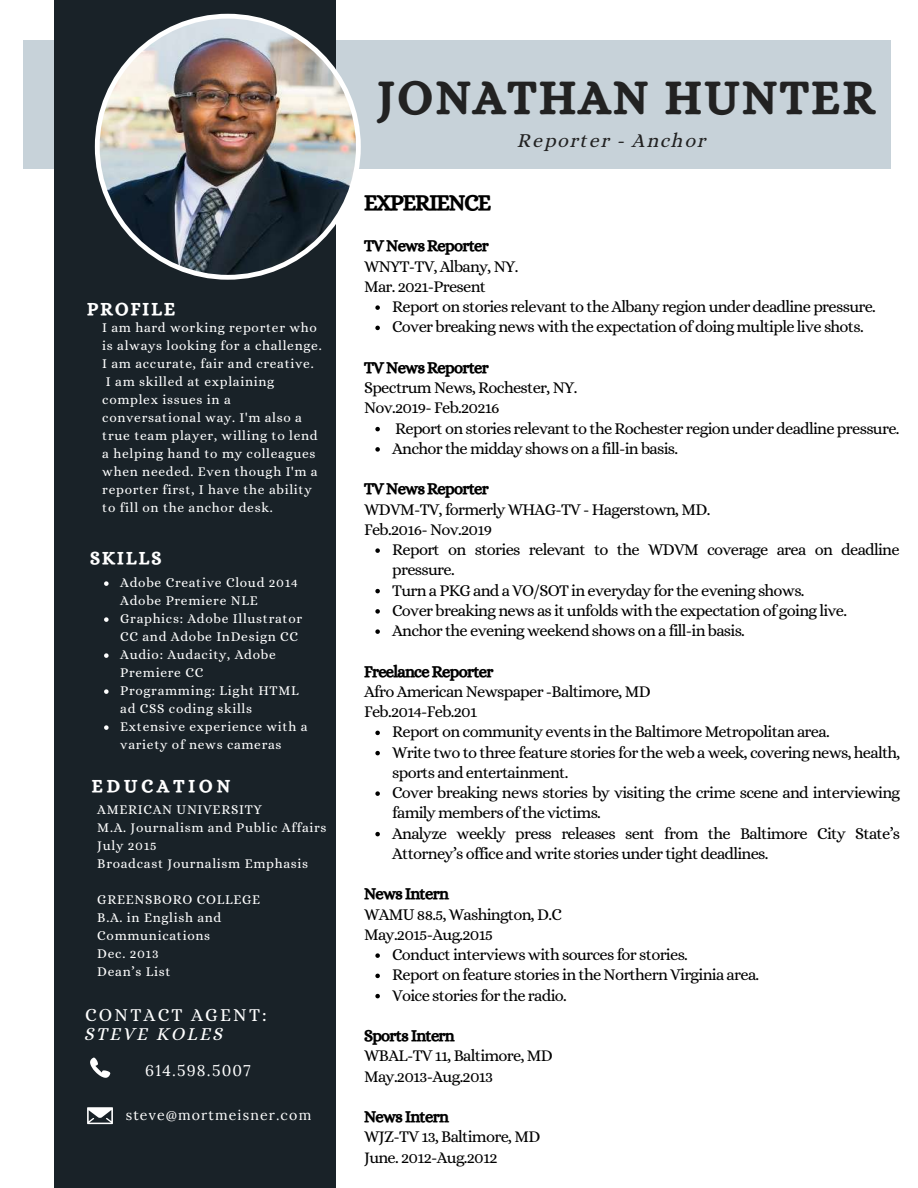
<style>
.page{position:relative;width:918px;height:1188px;background:#fff}
.page>*{position:absolute;margin:0;border:0;box-sizing:border-box;transform-origin:0 0}
.t1{font:47.7px "CA Generated";letter-spacing:.06em;color:#222}
.t2{font:22.5px "CA Generated";letter-spacing:-.045em;color:#000}
.t3{font:19.95px "CA Generated";letter-spacing:.08em;color:#222}
.t4{font:18.3px "CA Generated";letter-spacing:.12em;color:#fff}
.t5{font:18.3px "Alice";letter-spacing:.12em;color:#fff}
.t6{font:18.3px "CA Generated";letter-spacing:.225em;color:#fff}
.t7{font:16.5px/20.2px "Alice";letter-spacing:-.045em;color:#000}
.t8{font:16.5px "CA Generated";letter-spacing:-.045em;color:#000}
.t9{font:15.45px "Lora";letter-spacing:.08em;color:#fff}
.t10{font:14.1px "Lora";letter-spacing:.08em;color:#fff}
.t11{font:13.5px/18px "Alice";letter-spacing:.05em;color:#fff}
</style>
<div class="page">
<div style="left:24px;top:40px;width:867px;height:129px;background:#c7d2d9"></div>
<div style="left:54px;top:0;width:281px;height:1188px;background:#192228"></div>
<svg style="left:90px;top:1058px;width:20px;height:20px"></svg>
<svg style="left:87px;top:1107px;width:26px;height:17px"></svg>
<img style="left:95px;top:14px;width:266px;height:266px">
<svg style="left:375px;top:305px;width:5px;height:5px"></svg>
<svg style="left:375px;top:326px;width:5px;height:4px"></svg>
<svg style="left:375px;top:427px;width:5px;height:4px"></svg>
<svg style="left:375px;top:447px;width:5px;height:5px"></svg>
<svg style="left:375px;top:548px;width:5px;height:5px"></svg>
<svg style="left:375px;top:589px;width:5px;height:4px"></svg>
<svg style="left:375px;top:609px;width:5px;height:5px"></svg>
<svg style="left:375px;top:629px;width:5px;height:5px"></svg>
<svg style="left:375px;top:731px;width:5px;height:4px"></svg>
<svg style="left:375px;top:751px;width:5px;height:4px"></svg>
<svg style="left:375px;top:791px;width:5px;height:5px"></svg>
<svg style="left:375px;top:832px;width:5px;height:4px"></svg>
<svg style="left:375px;top:953px;width:5px;height:5px"></svg>
<svg style="left:375px;top:974px;width:5px;height:4px"></svg>
<svg style="left:375px;top:994px;width:5px;height:4px"></svg>
<svg style="left:104px;top:581px;width:5px;height:5px"></svg>
<svg style="left:104px;top:617px;width:5px;height:5px"></svg>
<svg style="left:104px;top:653px;width:5px;height:5px"></svg>
<svg style="left:104px;top:689px;width:5px;height:5px"></svg>
<svg style="left:104px;top:725px;width:5px;height:5px"></svg>
<p class="t4" style="left:87px;top:299px;width:89px">PROFILE</p>
<p class="t11" style="left:102px;top:319px;width:221px">I am hard working reporter who is always looking for a challenge.<br>I am accurate, fair and creative.<br>I am skilled at explaining complex issues in a conversational way. I'm also a true team player, willing to lend a helping hand to my colleagues when needed. Even though I'm a reporter first, I have the ability to fill on the anchor desk.</p>
<p class="t4" style="left:90px;top:547px;width:73px">SKILLS</p>
<p class="t11" style="left:120px;top:573px;width:189px">Adobe Creative Cloud 2014<br>Adobe Premiere NLE<br>Graphics: Adobe Illustrator<br>CC and Adobe InDesign CC<br>Audio: Audacity, Adobe<br>Premiere CC<br>Programming: Light HTML ad CSS coding skills<br>Extensive experience with a variety of news cameras</p>
<p class="t6" style="left:92px;top:775px;width:140px">EDUCATION</p>
<p class="t11" style="left:97px;top:801px;width:231px">AMERICAN UNIVERSITY<br>M.A. Journalism and Public Affairs<br>July 2015<br>Broadcast Journalism Emphasis</p>
<p class="t11" style="left:97px;top:891px;width:164px">GREENSBORO COLLEGE<br>B.A. in English and<br>Communications<br>Dec. 2013<br>Dean’s List</p>
<p class="t5" style="left:85px;top:1005px;width:183px">CONTACT AGENT:</p>
<p class="t4" style="left:85px;top:1024px;width:140px">STEVE KOLES</p>
<p class="t9" style="left:145px;top:1061px;width:107px">614.598.5007</p>
<p class="t10" style="left:126px;top:1106px;width:187px">steve@mortmeisner.com</p>
<h1 class="t1" style="left:378px;top:69px;width:499px">JONATHAN HUNTER</h1>
<p class="t3" style="left:518px;top:128px;width:190px">Reporter - Anchor</p>
<h2 class="t2" style="left:364px;top:189px;width:129px">EXPERIENCE</h2>
<p class="t8" style="left:364px;top:236px;width:126px">TV News Reporter</p>
<p class="t7" style="left:364px;top:256px;width:156px">WNYT-TV, Albany, NY.<br>Mar. 2021-Present</p>
<p class="t7" style="left:392px;top:296px;width:485px">Report on stories relevant to the Albany region under deadline pressure.<br>Cover breaking news with the expectation of doing multiple live shots.</p>
<p class="t8" style="left:364px;top:358px;width:126px">TV News Reporter</p>
<p class="t7" style="left:364px;top:377px;width:215px">Spectrum News, Rochester, NY.<br>Nov.2019- Feb.20216</p>
<p class="t7" style="left:392px;top:418px;width:509px">Report on stories relevant to the Rochester region under deadline pressure.<br>Anchor the midday shows on a fill-in basis.</p>
<p class="t8" style="left:364px;top:479px;width:126px">TV News Reporter</p>
<p class="t7" style="left:364px;top:499px;width:348px">WDVM-TV, formerly WHAG-TV - Hagerstown, MD.<br>Feb.2016- Nov.2019</p>
<p class="t7" style="left:392px;top:539px;width:509px">Report on stories relevant to the WDVM coverage area on deadline pressure.<br>Turn a PKG and a VO/SOT in everyday for the evening shows.<br>Cover breaking news as it unfolds with the expectation of going live.<br>Anchor the evening weekend shows on a fill-in basis.</p>
<p class="t8" style="left:364px;top:662px;width:131px">Freelance Reporter</p>
<p class="t7" style="left:364px;top:681px;width:288px">Afro American Newspaper -Baltimore, MD<br>Feb.2014-Feb.201</p>
<p class="t7" style="left:392px;top:722px;width:510px">Report on community events in the Baltimore Metropolitan area.<br>Write two to three feature stories for the web a week, covering news, health, sports and entertainment.<br>Cover breaking news stories by visiting the crime scene and interviewing family members of the victims.<br>Analyze weekly press releases sent from the Baltimore City State’s Attorney’s office and write stories under tight deadlines.</p>
<p class="t8" style="left:364px;top:884px;width:86px">News Intern</p>
<p class="t7" style="left:364px;top:904px;width:199px">WAMU 88.5, Washington, D.C<br>May.2015-Aug.2015</p>
<p class="t7" style="left:392px;top:944px;width:369px">Conduct interviews with sources for stories.<br>Report on feature stories in the Northern Virginia area.<br>Voice stories for the radio.</p>
<p class="t8" style="left:364px;top:1026px;width:92px">Sports Intern</p>
<p class="t7" style="left:364px;top:1046px;width:190px">WBAL-TV 11, Baltimore, MD<br>May.2013-Aug.2013</p>
<p class="t8" style="left:364px;top:1107px;width:86px">News Intern</p>
<p class="t7" style="left:364px;top:1127px;width:178px">WJZ-TV 13, Baltimore, MD<br>June. 2012-Aug.2012</p>
</div>
